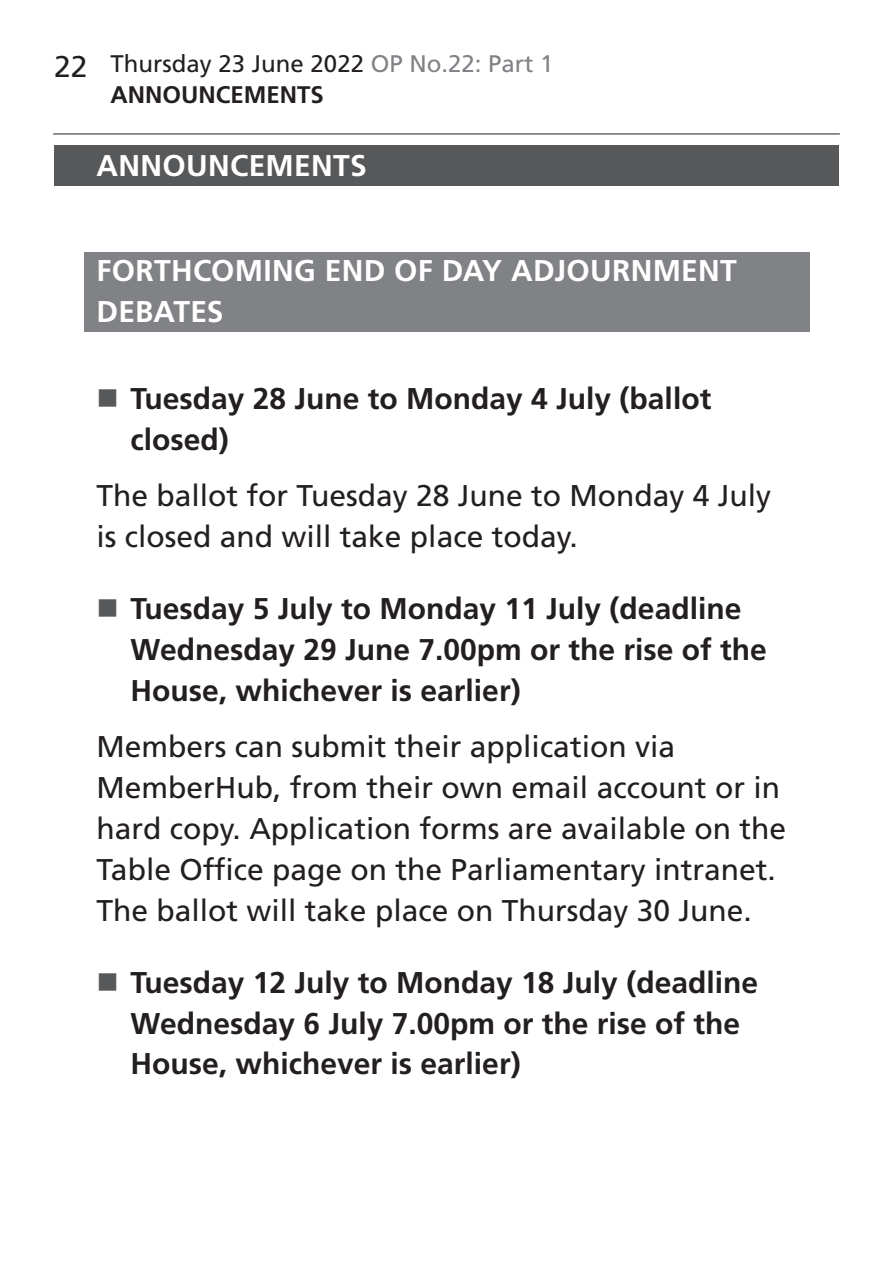
<style>
.page{position:relative;width:893px;height:1263px;background:#fff}
.page>*{position:absolute;margin:0;border:0;box-sizing:border-box;transform-origin:0 0}
.t1{font:30px/41px "Frutiger LT Std";color:#231f20}
.t2{font:700 30px/41px "Frutiger LT Std";color:#231f20}
.Heading2Grey{font:700 30px/41px "Frutiger LT Std";letter-spacing:.01em;color:#fff}
.Heading1Grey{font:700 30px "Frutiger LT Std";letter-spacing:.01em;color:#fff}
.t3{font:24px/31.2px "Frutiger LT Std";color:#231f20}
.s1{font-size:30px}
.s2{color:#808285}
.s3{font-weight:700}
</style>
<div class="page">
<hr style="left:53px;top:134px;width:787px;height:1px;background:#231f20">
<div style="left:54px;top:146px;width:785px;height:40px;background:#57585a"></div>
<div style="left:84px;top:252px;width:725px;height:79px;background:#808285"></div>
<p class="t3" style="left:111px;top:48px;width:444px;text-indent:-57px"><span class="s1">22</span> Thursday 23 June 2022 <span class="s2">OP No.22: Part 1<br></span><span class="s3">Announcements</span></p>
<p class="Heading1Grey" style="left:97px;top:148px;width:272px">ANNOUNCEMENTS</p>
<p class="Heading2Grey" style="left:97px;top:250px;width:642px">FORTHCOMING END OF DAY ADJOURNMENT<br>DEBATES</p>
<p class="t2" style="left:131px;top:378px;width:582px">Tuesday 28 June to Monday 4 July (ballot closed)</p>
<p class="t1" style="left:97px;top:475px;width:676px">The ballot for Tuesday 28 June to Monday 4 July is closed and will take place today.</p>
<p class="t2" style="left:131px;top:588px;width:638px">Tuesday 5 July to Monday 11 July (deadline<br>Wednesday 29 June 7.00pm or the rise of the<br>House, whichever is earlier)</p>
<p class="t1" style="left:97px;top:726px;width:691px">Members can submit their application via MemberHub, from their own email account or in hard copy. Application forms are available on the Table Office page on the Parliamentary intranet.<br>The ballot will take place on Thursday 30 June.</p>
<p class="t2" style="left:131px;top:962px;width:629px">Tuesday 12 July to Monday 18 July (deadline<br>Wednesday 6 July 7.00pm or the rise of the<br>House, whichever is earlier)</p>
</div>
